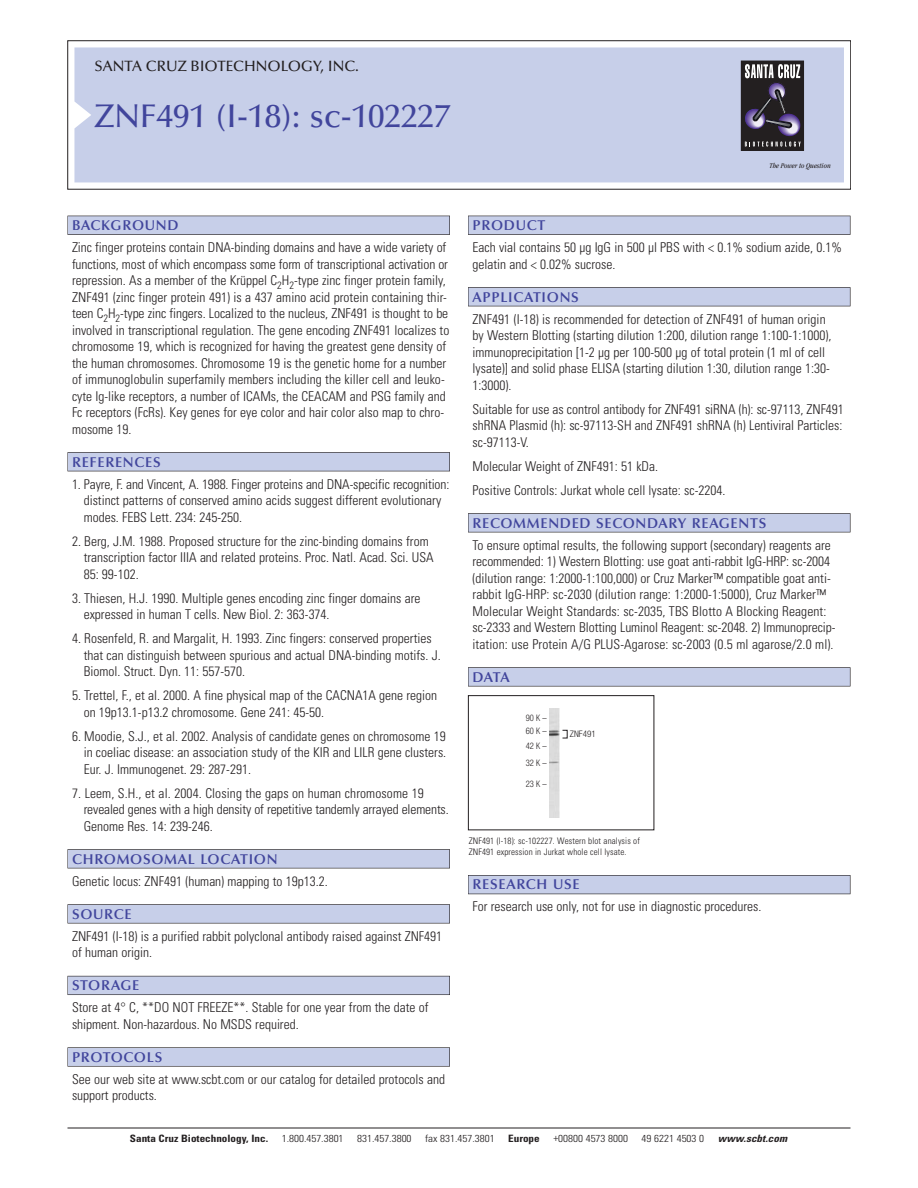
<style>
.page{position:relative;width:918px;height:1188px;background:#fff}
.page>*{position:absolute;margin:0;border:0;box-sizing:border-box;transform-origin:0 0}
.t1{font:500 33px "Optima";color:#41459c}
.t2{font:500 15px "Optima";color:#231f20}
.t3{font:600 14.25px "Optima";letter-spacing:.05em;color:#41459c}
.t4{font:300 condensed 13.5px/16.5px "Univers";color:#231f20}
.t5{font:300 condensed 10.2px "Univers";color:#231f20;scale:1.1 1}
.t6{font:700 condensed 10.2px "Univers";color:#231f20;scale:1.1 1}
.t7{font:italic 700 condensed 10.2px "Univers";color:#231f20;scale:1.1 1}
.t8{font:300 condensed 9px/10.5px "Univers";letter-spacing:.015em;color:#231f20}
.t9{font:300 condensed 9px/13.5px "Helvetica Neue";color:#231f20;scale:.95 1}
.t10{font:300 condensed 9px "Helvetica Neue";color:#231f20}
.t11{font:italic condensed 7.5px "Garamond";color:#231f20}
</style>
<div class="page">
<div style="left:74px;top:47px;width:770px;height:135px;background:#c7cfe9"></div>
<div style="left:741px;top:61px;width:62px;height:89px;background:#231f20"></div>
<div style="left:741px;top:61px;width:63px;height:90px;border:1px solid #231f20"></div>
<svg style="left:741px;top:64px;width:64px;height:83px"></svg>
<div style="left:68px;top:216px;width:382px;height:19px;background:#64636a"></div>
<div style="left:68px;top:216px;width:381px;height:18px;background:#c7cfe9"></div>
<div style="left:68px;top:452px;width:382px;height:19px;background:#64636a"></div>
<div style="left:68px;top:453px;width:381px;height:18px;background:#c7cfe9"></div>
<div style="left:68px;top:849px;width:382px;height:19px;background:#67666b"></div>
<div style="left:68px;top:850px;width:381px;height:18px;background:#c7cfe9"></div>
<div style="left:68px;top:904px;width:382px;height:19px;background:#6b696e"></div>
<div style="left:68px;top:905px;width:381px;height:18px;background:#c7cfe9"></div>
<div style="left:68px;top:976px;width:382px;height:19px;background:#696a75"></div>
<div style="left:68px;top:976px;width:381px;height:18px;background:#c7cfe9"></div>
<div style="left:68px;top:1047px;width:382px;height:20px;background:#767575"></div>
<div style="left:68px;top:1048px;width:381px;height:18px;background:#c7cfe9"></div>
<div style="left:468px;top:216px;width:382px;height:19px;background:#64636a"></div>
<div style="left:468px;top:216px;width:382px;height:18px;background:#c7cfe9"></div>
<div style="left:468px;top:287px;width:382px;height:19px;background:#64636a"></div>
<div style="left:468px;top:288px;width:382px;height:18px;background:#c7cfe9"></div>
<div style="left:468px;top:513px;width:382px;height:19px;background:#67666b"></div>
<div style="left:468px;top:514px;width:382px;height:18px;background:#c7cfe9"></div>
<div style="left:468px;top:667px;width:382px;height:19px;background:#6b696e"></div>
<div style="left:468px;top:668px;width:382px;height:18px;background:#c7cfe9"></div>
<div style="left:468px;top:875px;width:382px;height:19px;background:#63636e"></div>
<div style="left:468px;top:876px;width:382px;height:18px;background:#c7cfe9"></div>
<hr style="left:68px;top:1128px;width:782px;height:1px;background:#231f20">
<div style="left:468px;top:695px;width:186px;height:135px;border:1px solid #231f20"></div>
<img style="left:549px;top:708px;width:11px;height:110px">
<p class="t2" style="left:94px;top:60px;width:266px">SANTA CRUZ BIOTECHNOLOGY, INC.</p>
<h1 class="t1" style="left:94px;top:102px;width:358px">ZNF491 (I-18): sc-102227</h1>
<p class="t11" style="left:769px;top:163px;width:63px">The Power to Question</p>
<p class="t3" style="left:72px;top:219px;width:108px">BACKGROUND</p>
<p class="t4" style="left:72px;top:240px;width:379px">Zinc finger proteins contain DNA-binding domains and have a wide variety of functions, most of which encompass some form of transcriptional activation or repression. As a member of the Krüppel C<sub>2</sub>H<sub>2</sub>-type zinc finger protein family, ZNF491 (zinc finger protein 491) is a 437 amino acid protein containing thir&shy;teen C<sub>2</sub>H<sub>2</sub>-type zinc fingers. Localized to the nucleus, ZNF491 is thought to be involved in transcriptional regulation. The gene encoding ZNF491 localizes to chromosome 19, which is recognized for having the greatest gene density of the human chromosomes. Chromosome 19 is the genetic home for a number of immunoglobulin superfamily members including the killer cell and leuko&shy;cyte Ig-like receptors, a number of ICAMs, the CEACAM and PSG family and Fc receptors (FcRs). Key genes for eye color and hair color also map to chro&shy;mosome 19.</p>
<p class="t3" style="left:72px;top:456px;width:90px">REFERENCES</p>
<p class="t4" style="left:84px;top:477px;width:367px;text-indent:-12px">1. Payre, F. and Vincent, A. 1988. Finger proteins and DNA-specific recognition: distinct patterns of conserved amino acids suggest different evolutionary modes. FEBS Lett. 234: 245-250.</p>
<p class="t4" style="left:84px;top:534px;width:351px;text-indent:-12px">2. Berg, J.M. 1988. Proposed structure for the zinc-binding domains from transcription factor IIIA and related proteins. Proc. Natl. Acad. Sci. USA<br>85: 99-102.</p>
<p class="t4" style="left:84px;top:591px;width:338px;text-indent:-12px">3. Thiesen, H.J. 1990. Multiple genes encoding zinc finger domains are expressed in human T cells. New Biol. 2: 363-374.</p>
<p class="t4" style="left:84px;top:631px;width:359px;text-indent:-12px">4. Rosenfeld, R. and Margalit, H. 1993. Zinc fingers: conserved properties that can distinguish between spurious and actual DNA-binding motifs. J.<br>Biomol. Struct. Dyn. 11: 557-570.</p>
<p class="t4" style="left:84px;top:688px;width:355px;text-indent:-12px">5. Trettel, F., et al. 2000. A fine physical map of the CACNA1A gene region on 19p13.1-p13.2 chromosome. Gene 241: 45-50.</p>
<p class="t4" style="left:84px;top:729px;width:364px;text-align:justify;text-indent:-12px">6. Moodie, S.J., et al. 2002. Analysis of candidate genes on chromosome 19 in coeliac disease: an association study of the KIR and LILR gene clusters.<br>Eur. J. Immunogenet. 29: 287-291.</p>
<p class="t4" style="left:84px;top:786px;width:367px;text-indent:-12px">7. Leem, S.H., et al. 2004. Closing the gaps on human chromosome 19 revealed genes with a high density of repetitive tandemly arrayed elements.<br>Genome Res. 14: 239-246.</p>
<p class="t3" style="left:72px;top:853px;width:207px">CHROMOSOMAL LOCATION</p>
<p class="t4" style="left:72px;top:874px;width:257px">Genetic locus: ZNF491 (human) mapping to 19p13.2.</p>
<p class="t3" style="left:72px;top:908px;width:61px">SOURCE</p>
<p class="t4" style="left:72px;top:929px;width:372px">ZNF491 (I-18) is a purified rabbit polyclonal antibody raised against ZNF491 of human origin.</p>
<p class="t3" style="left:72px;top:979px;width:69px">STORAGE</p>
<p class="t4" style="left:72px;top:1001px;width:358px">Store at 4° C, **DO NOT FREEZE**. Stable for one year from the date of shipment. Non-hazardous. No MSDS required.</p>
<p class="t3" style="left:72px;top:1051px;width:92px">PROTOCOLS</p>
<p class="t4" style="left:72px;top:1072px;width:375px">See our web site at www.scbt.com or our catalog for detailed protocols and support products.</p>
<p class="t3" style="left:473px;top:219px;width:74px">PRODUCT</p>
<p class="t4" style="left:473px;top:240px;width:371px">Each vial contains 50 µg IgG in 500 µl PBS with &lt; 0.1% sodium azide, 0.1% gelatin and &lt; 0.02% sucrose.</p>
<p class="t3" style="left:473px;top:291px;width:108px">APPLICATIONS</p>
<p class="t4" style="left:473px;top:312px;width:360px">ZNF491 (I-18) is recommended for detection of ZNF491 of human origin by Western Blotting (starting dilution 1:200, dilution range 1:100-1:1000), immunoprecipitation [1-2 µg per 100-500 µg of total protein (1 ml of cell lysate)] and solid phase ELISA (starting dilution 1:30, dilution range 1:30- 1:3000).</p>
<p class="t4" style="left:473px;top:402px;width:373px;text-align:justify">Suitable for use as control antibody for ZNF491 siRNA (h): sc-97113, ZNF491 shRNA Plasmid (h): sc-97113-SH and ZNF491 shRNA (h) Lentiviral Particles: sc-97113-V.</p>
<p class="t4" style="left:473px;top:455px;width:254px;line-height:24px">Molecular Weight of ZNF491: 51 kDa.<br>Positive Controls: Jurkat whole cell lysate: sc-2204.</p>
<p class="t3" style="left:473px;top:517px;width:295px">RECOMMENDED SECONDARY REAGENTS</p>
<p class="t4" style="left:473px;top:538px;width:364px">To ensure optimal results, the following support (secondary) reagents are recommended: 1) Western Blotting: use goat anti-rabbit IgG-HRP: sc-2004 (dilution range: 1:2000-1:100,000) or Cruz Marker™ compatible goat anti&shy;rabbit IgG-HRP: sc-2030 (dilution range: 1:2000-1:5000), Cruz Marker™ Molecular Weight Standards: sc-2035, TBS Blotto A Blocking Reagent: sc-2333 and Western Blotting Luminol Reagent: sc-2048. 2) Immunoprecip&shy;itation: use Protein A/G PLUS-Agarose: sc-2003 (0.5 ml agarose/2.0 ml).</p>
<p class="t3" style="left:473px;top:671px;width:39px">DATA</p>
<p class="t9" style="left:526px;top:712px;width:24px">90 K –<br>60 K –</p>
<p class="t9" style="left:526px;top:739px;width:24px;line-height:16.5px">42 K –<br>32 K –</p>
<p class="t9" style="left:526px;top:778px;width:24px">23 K –</p>
<p class="t10" style="left:570px;top:730px;width:27px">ZNF491</p>
<p class="t8" style="left:469px;top:837px;width:173px">ZNF491 (I-18): sc-102227. Western blot analysis of<br>ZNF491 expression in Jurkat whole cell lysate.</p>
<p class="t3" style="left:473px;top:879px;width:109px">RESEARCH USE</p>
<p class="t4" style="left:473px;top:900px;width:290px">For research use only, not for use in diagnostic procedures.</p>
<p class="t6" style="left:130px;top:1135px;width:127px">Santa Cruz Biotechnology, Inc.</p>
<p class="t5" style="left:282px;top:1135px;width:58px">1.800.457.3801</p>
<p class="t5" style="left:357px;top:1135px;width:51px">831.457.3800</p>
<p class="t5" style="left:425px;top:1135px;width:65px">fax 831.457.3801</p>
<p class="t6" style="left:508px;top:1135px;width:30px">Europe</p>
<p class="t5" style="left:553px;top:1135px;width:69px">+00800 4573 8000</p>
<p class="t5" style="left:642px;top:1135px;width:58px">49 6221 4503 0</p>
<p class="t7" style="left:718px;top:1135px;width:67px">www.scbt.com</p>
</div>
